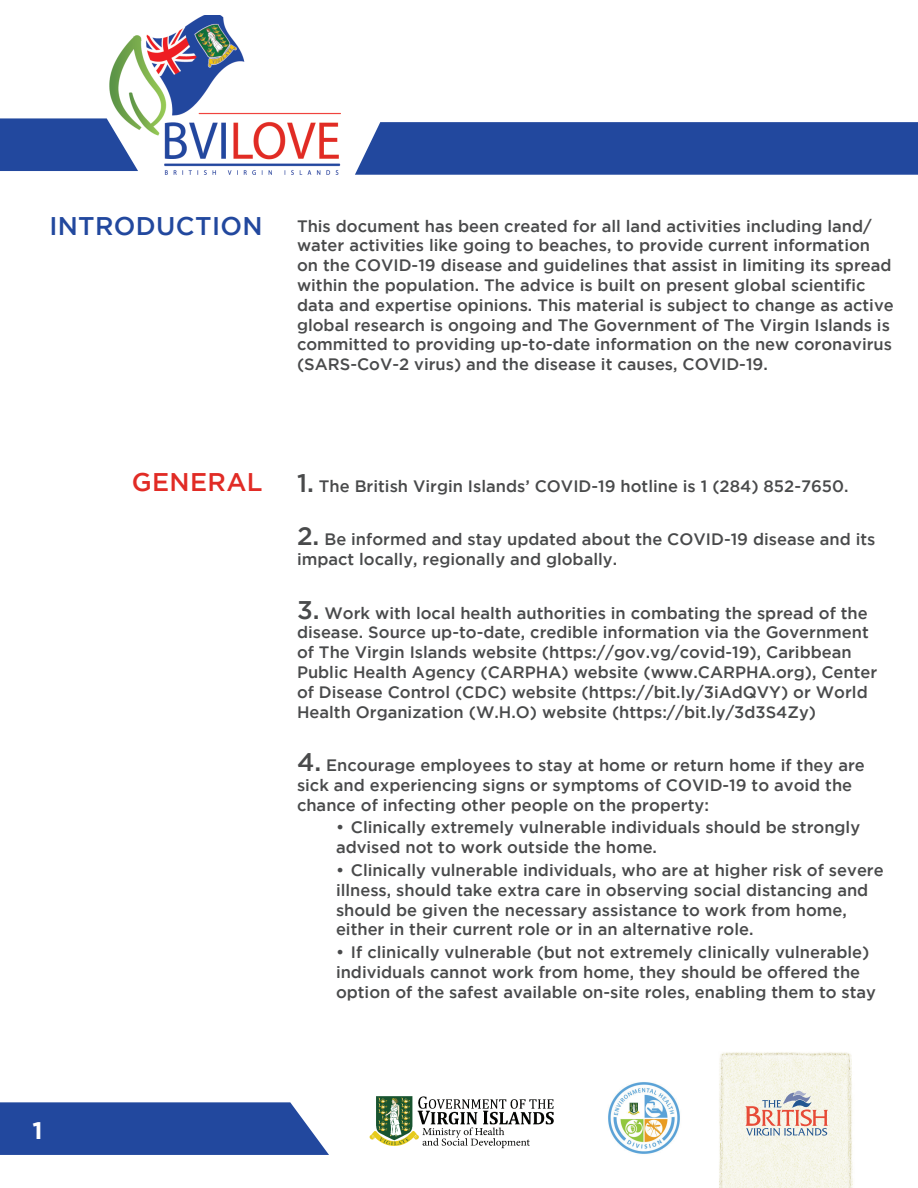
<style>
.page{position:relative;width:918px;height:1188px;background:#fff}
.page>*{position:absolute;margin:0;border:0;box-sizing:border-box;transform-origin:0 0}
.t1{font:500 25.5px "Gotham";letter-spacing:.015em;color:#22489e}
.t2{font:500 25.5px "Gotham";letter-spacing:.015em;color:#e12b25}
.t3{font:700 24px "Gotham";color:#fff}
.t4{font:500 16.5px/19.8px "Gotham";color:#494a4b}
.s1{font-size:25.5px}
</style>
<div class="page">
<img style="left:109px;top:15px;width:232px;height:159px">
<svg style="left:0;top:118px;width:138px;height:53px;background:#3b5da7"></svg>
<div style="left:355px;top:122px;width:563px;height:53px;background:#22489e"></div>
<svg style="left:0;top:1102px;width:329px;height:53px;background:#3054a4"></svg>
<img style="left:719px;top:1052px;width:134px;height:136px">
<svg style="left:745px;top:1091px;width:83px;height:45px;background:#dbc8c2"></svg>
<img style="left:369px;top:1096px;width:185px;height:53px">
<img style="left:608px;top:1082px;width:72px;height:72px">
<p class="t1" style="left:49px;top:212px;width:215px">INTRODUCTION</p>
<p class="t4" style="left:297px;top:216px;width:598px">This document has been created for all land activities including land/ water activities like going to beaches, to provide current information on the COVID-19 disease and guidelines that assist in limiting its spread within the population. The advice is built on present global scientific data and expertise opinions. This material is subject to change as active global research is ongoing and The Government of The Virgin Islands is committed to providing up-to-date information on the new coronavirus (SARS-CoV-2 virus) and the disease it causes, COVID-19.</p>
<p class="t2" style="left:132px;top:467px;width:132px">GENERAL</p>
<p class="t4" style="left:297px;top:476px;width:553px"><span class="s1">1.</span> The British Virgin Islands’ COVID-19 hotline is 1 (284) 852-7650.</p>
<p class="t4" style="left:297px;top:529px;width:580px"><span class="s1">2.</span> Be informed and stay updated about the COVID-19 disease and its impact locally, regionally and globally.</p>
<p class="t4" style="left:297px;top:603px;width:582px"><span class="s1">3.</span> Work with local health authorities in combating the spread of the disease. Source up-to-date, credible information via the Government of The Virgin Islands website (https://gov.vg/covid-19), Caribbean Public Health Agency (CARPHA) website (www.CARPHA.org), Center of Disease Control (CDC) website (https://bit.ly/3iAdQVY) or World Health Organization (W.H.O) website (https://bit.ly/3d3S4Zy)</p>
<p class="t4" style="left:297px;top:755px;width:569px"><span class="s1">4.</span> Encourage employees to stay at home or return home if they are sick and experiencing signs or symptoms of COVID-19 to avoid the chance of infecting other people on the property:</p>
<p class="t4" style="left:336px;top:817px;width:526px">• Clinically extremely vulnerable individuals should be strongly advised not to work outside the home.</p>
<p class="t4" style="left:336px;top:860px;width:549px">• Clinically vulnerable individuals, who are at higher risk of severe illness, should take extra care in observing social distancing and should be given the necessary assistance to work from home, either in their current role or in an alternative role.</p>
<p class="t4" style="left:336px;top:942px;width:542px">• If clinically vulnerable (but not extremely clinically vulnerable) individuals cannot work from home, they should be offered the option of the safest available on-site roles, enabling them to stay</p>
<h2 class="t3" style="left:32px;top:1116px;width:12px">1</h2>
</div>
